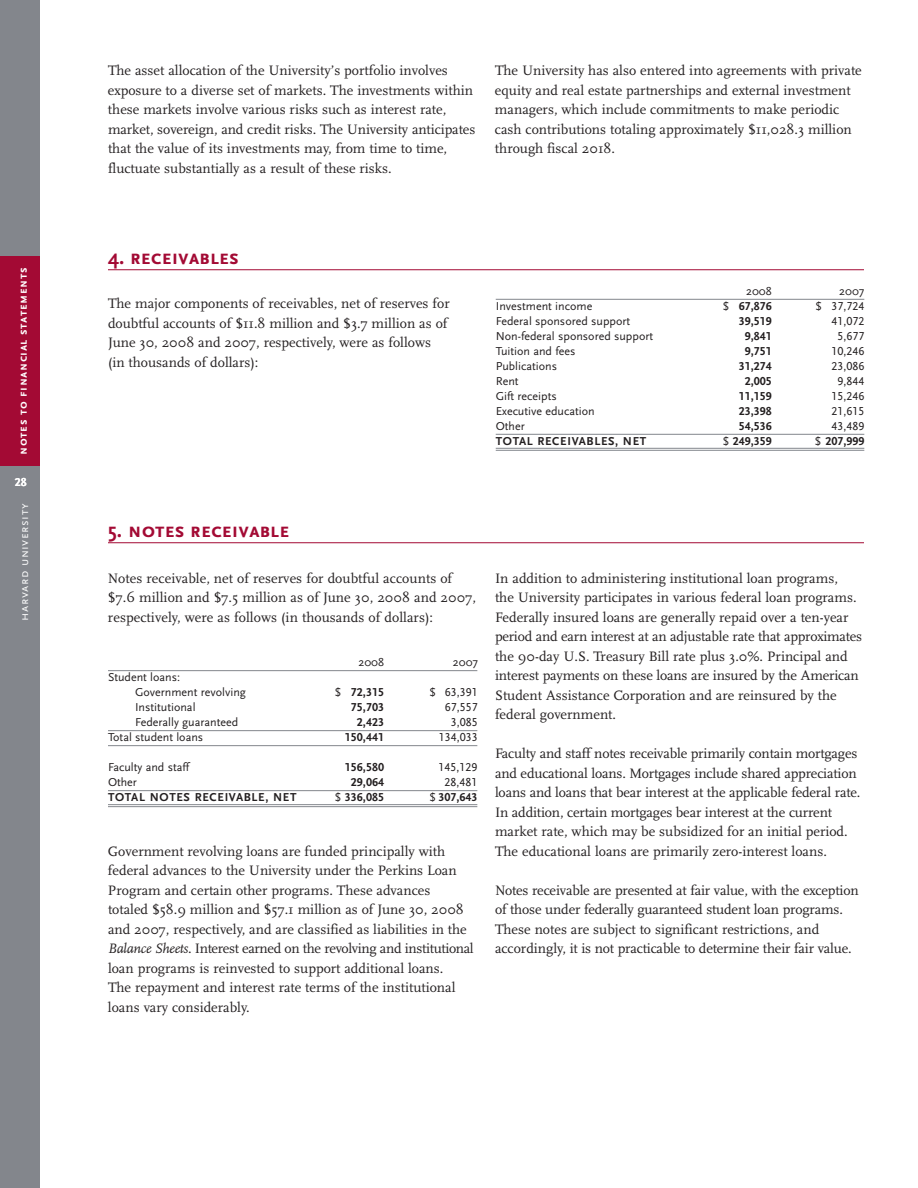
<style>
.page{position:relative;width:918px;height:1188px;background:#fff}
.page>*{position:absolute;margin:0;border:0;box-sizing:border-box;transform-origin:0 0}
.t1{font:700 21px "Scala Sans Caps";color:#a30a34}
.t2{font:14.25px/19.5px "Scala";color:#231f20}
.t3{font:12px/15px "Scala Sans";color:#231f20}
.t4{font:700 12px "Scala Sans LF";color:#231f20}
.t5{font:12px "Scala Sans LF";color:#231f20}
.t6{font:700 12px "Scala Sans";letter-spacing:.055em;color:#231f20}
.t7{font:700 12px "Scala Sans Caps";letter-spacing:.05em;color:#fff}
.t8{font:12px "Scala Sans Caps";letter-spacing:.05em;color:#fff}
.t9{font:700 12px "Scala Sans Figures";color:#fff}
.s1{font-family:"Scala Sans"}
.s2{font-weight:400}
.s3{font-family:"Scala Sans";font-weight:400}
.s4{font-style:italic}
</style>
<div class="page">
<div style="left:0;top:0;width:40px;height:1188px;background:#83868c"></div>
<div style="left:0;top:256px;width:40px;height:210px;background:#a30a34"></div>
<hr style="left:108px;top:269px;width:756px;height:1px;background:#a30a34">
<hr style="left:496px;top:299px;width:368px;height:1px;background:#83868c">
<hr style="left:496px;top:434px;width:368px;height:1px;background:#83868c">
<hr style="left:496px;top:448px;width:368px;height:1px;background:#83868c">
<hr style="left:496px;top:450px;width:368px;height:1px;background:#83868c">
<hr style="left:108px;top:542px;width:756px;height:1px;background:#a30a34">
<hr style="left:108px;top:670px;width:369px;height:1px;background:#83868c">
<hr style="left:108px;top:730px;width:369px;height:1px;background:#83868c">
<hr style="left:108px;top:745px;width:369px;height:1px;background:#83868c">
<hr style="left:108px;top:790px;width:369px;height:1px;background:#83868c">
<hr style="left:108px;top:804px;width:369px;height:1px;background:#83868c">
<hr style="left:108px;top:806px;width:369px;height:1px;background:#83868c">
<p class="t7" style="left:16px;top:455px;width:189px;rotate:-90deg">notes to financial statements</p>
<p class="t9" style="left:15px;top:475px;width:13px">28</p>
<p class="t8" style="left:17px;top:621px;width:119px;rotate:-90deg">harvard university</p>
<p class="t2" style="left:108px;top:60px;width:369px">The asset allocation of the University’s portfolio involves exposure to a diverse set of markets. The investments within these markets involve various risks such as interest rate, market, sovereign, and credit risks. The University anticipates that the value of its investments may, from time to time, fluctuate substantially as a result of these risks.</p>
<p class="t2" style="left:495px;top:60px;width:368px">The University has also entered into agreements with private equity and real estate partnerships and external investment managers, which include commitments to make periodic cash contributions totaling approximately $11,028.3 million through fiscal 2018.</p>
<h1 class="t1" style="left:108px;top:244px;width:132px"><span class="s1">4</span>. receivables</h1>
<p class="t2" style="left:108px;top:294px;width:343px">The major components of receivables, net of reserves for doubtful accounts of $11.8 million and $3.7 million as of June 30, 2008 and 2007, respectively, were as follows (in thousands of dollars):</p>
<p class="t3" style="left:746px;top:284px;width:27px">2008</p>
<p class="t3" style="left:839px;top:284px;width:27px">2007</p>
<p class="t3" style="left:496px;top:299px;width:98px">Investment income</p>
<p class="t4" style="left:723px;top:301px;width:51px"><span class="s2">$</span> 67,876</p>
<p class="t5" style="left:815px;top:301px;width:51px">$ 37,724</p>
<p class="t3" style="left:496px;top:314px;width:136px">Federal sponsored support</p>
<p class="t4" style="left:739px;top:316px;width:35px">39,519</p>
<p class="t5" style="left:831px;top:316px;width:35px">41,072</p>
<p class="t3" style="left:496px;top:329px;width:159px">Non-federal sponsored support</p>
<p class="t4" style="left:745px;top:331px;width:29px">9,841</p>
<p class="t5" style="left:837px;top:331px;width:29px">5,677</p>
<p class="t3" style="left:496px;top:344px;width:81px">Tuition and fees</p>
<p class="t4" style="left:745px;top:346px;width:29px">9,751</p>
<p class="t5" style="left:831px;top:346px;width:35px">10,246</p>
<p class="t3" style="left:496px;top:359px;width:63px">Publications</p>
<p class="t4" style="left:739px;top:361px;width:35px">31,274</p>
<p class="t5" style="left:831px;top:361px;width:35px">23,086</p>
<p class="t3" style="left:496px;top:374px;width:24px">Rent</p>
<p class="t4" style="left:745px;top:376px;width:29px">2,005</p>
<p class="t5" style="left:837px;top:376px;width:29px">9,844</p>
<p class="t3" style="left:496px;top:389px;width:63px">Gift receipts</p>
<p class="t4" style="left:739px;top:391px;width:35px">11,159</p>
<p class="t5" style="left:831px;top:391px;width:35px">15,246</p>
<p class="t3" style="left:496px;top:404px;width:100px">Executive education</p>
<p class="t4" style="left:739px;top:406px;width:35px">23,398</p>
<p class="t5" style="left:831px;top:406px;width:34px">21,615</p>
<p class="t3" style="left:496px;top:419px;width:30px">Other</p>
<p class="t4" style="left:739px;top:421px;width:35px">54,536</p>
<p class="t5" style="left:831px;top:421px;width:35px">43,489</p>
<p class="t6" style="left:496px;top:434px;width:152px">TOTAL RECEIVABLES, NET</p>
<p class="t4" style="left:723px;top:436px;width:51px"><span class="s3">$</span> 249,359</p>
<p class="t4" style="left:815px;top:436px;width:51px"><span class="s3">$</span> 207,999</p>
<h1 class="t1" style="left:108px;top:517px;width:183px"><span class="s1">5</span>. notes receivable</h1>
<p class="t2" style="left:108px;top:568px;width:370px">Notes receivable, net of reserves for doubtful accounts of $7.6 million and $7.5 million as of June 30, 2008 and 2007, respectively, were as follows (in thousands of dollars):</p>
<p class="t3" style="left:135px;top:671px;width:113px;text-indent:-27px">Student loans:<br>Government revolving</p>
<p class="t3" style="left:358px;top:656px;width:27px">2008</p>
<p class="t3" style="left:453px;top:656px;width:27px">2007</p>
<p class="t4" style="left:335px;top:687px;width:51px"><span class="s2">$</span> 72,315</p>
<p class="t5" style="left:429px;top:687px;width:50px">$ 63,391</p>
<p class="t3" style="left:135px;top:701px;width:62px">Institutional</p>
<p class="t4" style="left:351px;top:702px;width:35px">75,703</p>
<p class="t5" style="left:445px;top:702px;width:35px">67,557</p>
<p class="t3" style="left:135px;top:716px;width:105px">Federally guaranteed</p>
<p class="t4" style="left:357px;top:717px;width:29px">2,423</p>
<p class="t5" style="left:451px;top:717px;width:29px">3,085</p>
<p class="t3" style="left:108px;top:731px;width:97px">Total student loans</p>
<p class="t4" style="left:345px;top:732px;width:41px">150,441</p>
<p class="t5" style="left:439px;top:732px;width:41px">134,033</p>
<p class="t3" style="left:108px;top:761px;width:83px">Faculty and staff</p>
<p class="t4" style="left:345px;top:762px;width:41px">156,580</p>
<p class="t5" style="left:438px;top:762px;width:41px">145,129</p>
<p class="t3" style="left:108px;top:776px;width:30px">Other</p>
<p class="t4" style="left:351px;top:777px;width:35px">29,064</p>
<p class="t5" style="left:444px;top:777px;width:35px">28,481</p>
<p class="t6" style="left:108px;top:790px;width:190px">TOTAL NOTES RECEIVABLE, NET</p>
<p class="t4" style="left:335px;top:792px;width:51px"><span class="s3">$</span> 336,085</p>
<p class="t4" style="left:429px;top:792px;width:50px"><span class="s3">$</span> 307,643</p>
<p class="t2" style="left:108px;top:841px;width:367px">Government revolving loans are funded principally with federal advances to the University under the Perkins Loan Program and certain other programs. These advances totaled $58.9 million and $57.1 million as of June 30, 2008 and 2007, respectively, and are classified as liabilities in the <span class="s4">Balance Sheets</span>. Interest earned on the revolving and institutional loan programs is reinvested to support additional loans.<br>The repayment and interest rate terms of the institutional loans vary considerably.</p>
<p class="t2" style="left:495px;top:568px;width:369px">In addition to administering institutional loan programs,<br>the University participates in various federal loan programs.<br>Federally insured loans are generally repaid over a ten-year period and earn interest at an adjustable rate that approximates the 90-day U.S. Treasury Bill rate plus 3.0%. Principal and interest payments on these loans are insured by the American Student Assistance Corporation and are reinsured by the federal government.</p>
<p class="t2" style="left:495px;top:744px;width:367px">Faculty and staff notes receivable primarily contain mortgages and educational loans. Mortgages include shared appreciation loans and loans that bear interest at the applicable federal rate.<br>In addition, certain mortgages bear interest at the current market rate, which may be subsidized for an initial period.<br>The educational loans are primarily zero-interest loans.</p>
<p class="t2" style="left:495px;top:880px;width:365px">Notes receivable are presented at fair value, with the exception of those under federally guaranteed student loan programs.<br>These notes are subject to significant restrictions, and accordingly, it is not practicable to determine their fair value.</p>
</div>
